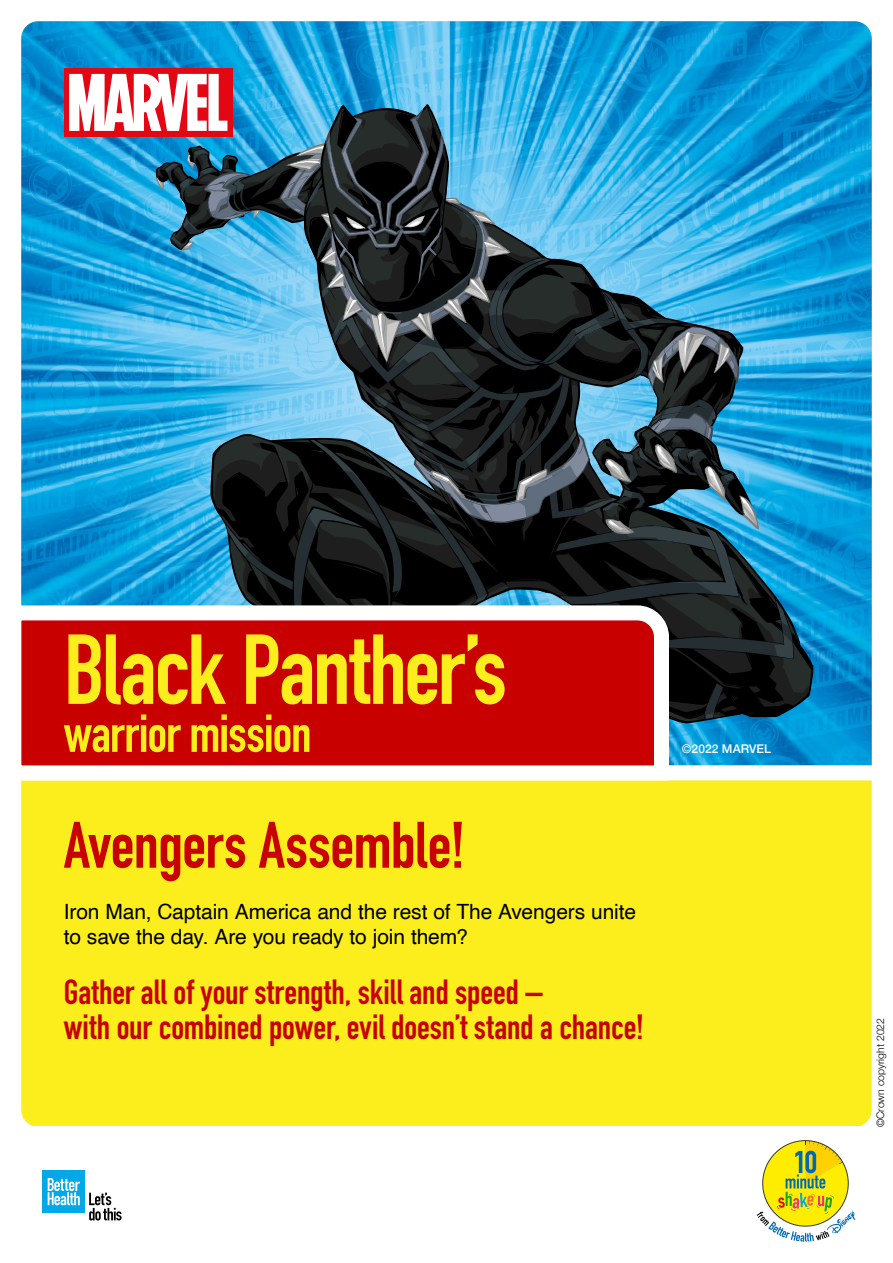
<style>
.page{position:relative;width:893px;height:1263px;background:#fff}
.page>*{position:absolute;margin:0;border:0;box-sizing:border-box;transform-origin:0 0}
.t1{font:700 97.5px "DIN Condensed";letter-spacing:-.025em;color:#fcee1d}
.t2{font:700 64.5px "DIN Condensed";letter-spacing:-.01em;color:#c80000}
.t3{font:700 52.5px "DIN Condensed";letter-spacing:-.015em;color:#fcee1d}
.t4{font:700 34.5px/34.5px "DIN Condensed";letter-spacing:-.005em;color:#c80000}
.t5{font:21px/25.5px "Helvetica";letter-spacing:-.005em;color:#000}
.t6{font:500 12px "Helvetica Neue";letter-spacing:.005em;color:#fff}
.t7{font:300 10.5px "Helvetica Neue";color:#000}
</style>
<div class="page">
<div style="left:21px;top:21px;width:851px;height:1106px;background:#fcee1d;border-radius:17px"></div>
<img style="left:21px;top:21px;width:851px;height:744px">
<div style="left:0;top:765px;width:893px;height:15px;background:#fff"></div>
<svg style="left:156px;top:104px;width:658px;height:662px;background:#1f8fbf"></svg>
<svg style="left:204px;top:108px;width:535px;height:595px;background:#325a6b"></svg>
<div style="left:64px;top:68px;width:169px;height:68px;background:#e30613"></div>
<svg style="left:69px;top:74px;width:158px;height:57px"></svg>
<svg style="left:21px;top:598px;width:655px;height:190px;background:#ca3932"></svg>
<div style="left:43px;top:1170px;width:42px;height:43px;background:#00a8e7"></div>
<svg style="left:48px;top:1178px;width:32px;height:27px"></svg>
<svg style="left:89px;top:1193px;width:33px;height:27px"></svg>
<svg style="left:757px;top:1140px;width:98px;height:102px"></svg>
<p class="t1" style="left:64px;top:604px;width:445px">Black Panther’s</p>
<p class="t3" style="left:64px;top:698px;width:249px">warrior mission</p>
<p class="t2" style="left:64px;top:802px;width:403px">Avengers Assemble!</p>
<p class="t5" style="left:64px;top:899px;width:574px">Iron Man, Captain America and the rest of The Avengers unite to save the day. Are you ready to join them?</p>
<p class="t4" style="left:64px;top:975px;width:582px">Gather all of your strength, skill and speed –<br>with our combined power, evil doesn’t stand a chance!</p>
<p class="t6" style="left:682px;top:739px;width:90px">©2022 MARVEL</p>
<p class="t7" style="left:872px;top:1127px;width:111px;rotate:-90deg">©Crown copyright 2022</p>
</div>
